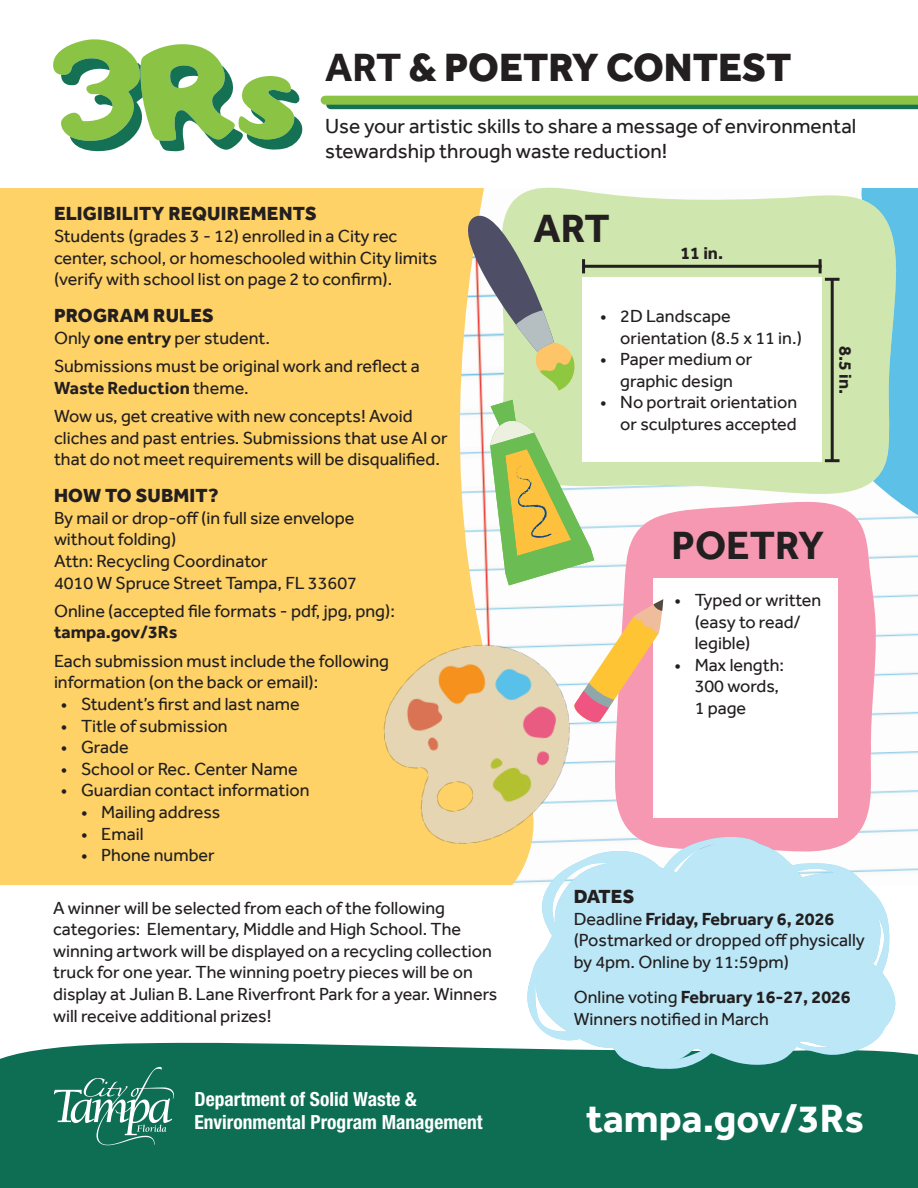
<style>
.page{position:relative;width:918px;height:1188px;background:#fff}
.page>*{position:absolute;margin:0;border:0;box-sizing:border-box;transform-origin:0 0}
.t1{font:800 40.5px "Effra";color:#231f20}
.t2{font:700 40.5px "Effra";color:#fff}
.t3{font:700 40.5px "Effra";color:#231f20}
.body_-_black{font:21px/25.2px "Effra";color:#231f20}
.t4{font:700 condensed 19.5px/23.4px "Helvetica Neue LT Std";color:#fff}
.Subheader{font:800 19.5px "Effra";letter-spacing:.01em;color:#231f20}
.body_-_black-2{font:18px/21.6px "Effra";color:#231f20}
.body_-_no_space{font:700 18px "Effra";color:#231f20}
.s1{font-weight:700}
</style>
<div class="page">
<svg style="left:879px;top:188px;width:39px;height:332px;background:#6ac5e8"></svg>
<div style="left:0;top:188px;width:490px;height:697px;background:#fed266"></div>
<div style="left:0;top:1043px;width:918px;height:145px;background:#0d6e53"></div>
<div style="left:331px;top:100px;width:587px;height:9px;background:#147154"></div>
<svg style="left:53px;top:39px;width:250px;height:113px"></svg>
<svg style="left:503px;top:187px;width:394px;height:308px;background:#cde6b8"></svg>
<svg style="left:54px;top:1067px;width:120px;height:78px;background:#388771"></svg>
<div style="left:325px;top:96px;width:593px;height:9px;background:#8bc344"></div>
<div style="left:582px;top:278px;width:240px;height:184px;background:#fff"></div>
<hr style="left:582px;top:265px;width:240px;height:3px;background:#231f20">
<hr style="left:582px;top:259px;width:3px;height:14px;background:#231f20">
<hr style="left:819px;top:259px;width:3px;height:14px;background:#231f20">
<hr style="left:831px;top:280px;width:3px;height:180px;background:#231f20">
<hr style="left:825px;top:278px;width:15px;height:3px;background:#231f20">
<hr style="left:825px;top:459px;width:15px;height:3px;background:#231f20">
<svg style="left:614px;top:501px;width:263px;height:333px;fill:#f698b2"></svg>
<div style="left:654px;top:578px;width:184px;height:239px;background:#fff"></div>
<svg style="left:448px;top:203px;width:133px;height:188px"></svg>
<svg style="left:490px;top:400px;width:104px;height:178px"></svg>
<svg style="left:627px;top:599px;width:36px;height:129px"></svg>
<svg style="left:526px;top:834px;width:366px;height:236px;background:#b8dfeb"></svg>
<img style="left:311px;top:578px;width:316px;height:338px">
<p class="t1" style="left:325px;top:43px;width:468px"><span class="s1">ART</span> &amp; POETRY CONTEST</p>
<p class="body_-_black" style="left:325px;top:113px;width:533px">Use your artistic skills to share a message of environmental stewardship through waste reduction!</p>
<p class="Subheader" style="left:54px;top:202px;width:264px">ELIGIBILITY REQUIREMENTS</p>
<p class="body_-_black-2" style="left:54px;top:225px;width:385px">Students (grades 3 - 12) enrolled in a City rec center, school, or homeschooled within City limits (verify with school list on page 2 to confirm).</p>
<p class="Subheader" style="left:54px;top:304px;width:161px">PROGRAM RULES</p>
<p class="body_-_black-2" style="left:54px;top:327px;width:217px">Only <span class="s1">one entry</span> per student.</p>
<p class="body_-_black-2" style="left:54px;top:355px;width:367px">Submissions must be original work and reflect a<br><span class="s1">Waste Reduction</span> theme.</p>
<p class="body_-_black-2" style="left:54px;top:405px;width:395px">Wow us, get creative with new concepts! Avoid cliches and past entries. Submissions that use AI or that do not meet requirements will be disqualified.</p>
<p class="Subheader" style="left:54px;top:484px;width:166px">HOW TO SUBMIT?</p>
<p class="body_-_black-2" style="left:54px;top:507px;width:305px">By mail or drop-off (in full size envelope without folding)<br>Attn: Recycling Coordinator<br>4010 W Spruce Street Tampa, FL 33607</p>
<p class="body_-_black-2" style="left:54px;top:600px;width:342px">Online (accepted file formats - pdf, jpg, png): <span class="s1">tampa.gov/3Rs</span></p>
<p class="body_-_black-2" style="left:54px;top:650px;width:337px">Each submission must include the following information (on the back or email):</p>
<p class="body_-_black-2" style="left:61px;top:693px;width:241px">• Student’s first and last name</p>
<p class="body_-_black-2" style="left:61px;top:715px;width:169px">• Title of submission</p>
<p class="body_-_black-2" style="left:61px;top:736px;width:70px">• Grade</p>
<p class="body_-_black-2" style="left:61px;top:758px;width:239px">• School or Rec. Center Name</p>
<p class="body_-_black-2" style="left:61px;top:779px;width:250px">• Guardian contact information</p>
<p class="body_-_black-2" style="left:81px;top:801px;width:141px">• Mailing address</p>
<p class="body_-_black-2" style="left:81px;top:823px;width:64px">• Email</p>
<p class="body_-_black-2" style="left:81px;top:844px;width:135px">• Phone number</p>
<p class="body_-_black-2" style="left:53px;top:897px;width:446px">A winner will be selected from each of the following categories: Elementary, Middle and High School. The winning artwork will be displayed on a recycling collection truck for one year. The winning poetry pieces will be on display at Julian B. Lane Riverfront Park for a year. Winners will receive additional prizes!</p>
<p class="t4" style="left:195px;top:1087px;width:290px">Department of Solid Waste &amp;<br>Environmental Program Management</p>
<p class="t3" style="left:533px;top:204px;width:78px">ART</p>
<p class="body_-_no_space" style="left:680px;top:242px;width:44px">11 in.</p>
<p class="body_-_black-2" style="left:620px;top:305px;width:183px;text-indent:-20px">• 2D Landscape orientation (8.5 x 11 in.)</p>
<p class="body_-_black-2" style="left:600px;top:348px;width:154px;text-align:center">• Paper medium or graphic design</p>
<p class="body_-_black-2" style="left:600px;top:391px;width:199px;text-align:right">• No portrait orientation or sculptures accepted</p>
<p class="body_-_no_space" style="left:856px;top:346px;width:49px;rotate:90deg">8.5 in.</p>
<p class="t3" style="left:672px;top:521px;width:154px">POETRY</p>
<p class="body_-_black-2" style="left:695px;top:589px;width:128px;text-indent:-20px">• Typed or written (easy to read/ legible)</p>
<p class="body_-_black-2" style="left:695px;top:654px;width:91px;text-indent:-20px">• Max length:<br>300 words,<br>1 page</p>
<p class="Subheader" style="left:574px;top:885px;width:62px">DATES</p>
<p class="body_-_black-2" style="left:574px;top:908px;width:293px">Deadline <span class="s1">Friday, February 6, 2026 </span>(Postmarked or dropped off physically by 4pm. Online by 11:59pm)</p>
<p class="body_-_black-2" style="left:574px;top:986px;width:279px">Online voting <span class="s1">February 16-27, 2026<br></span>Winners notified in March</p>
<p class="t2" style="left:586px;top:1094px;width:279px">tampa.gov/3Rs</p>
</div>
